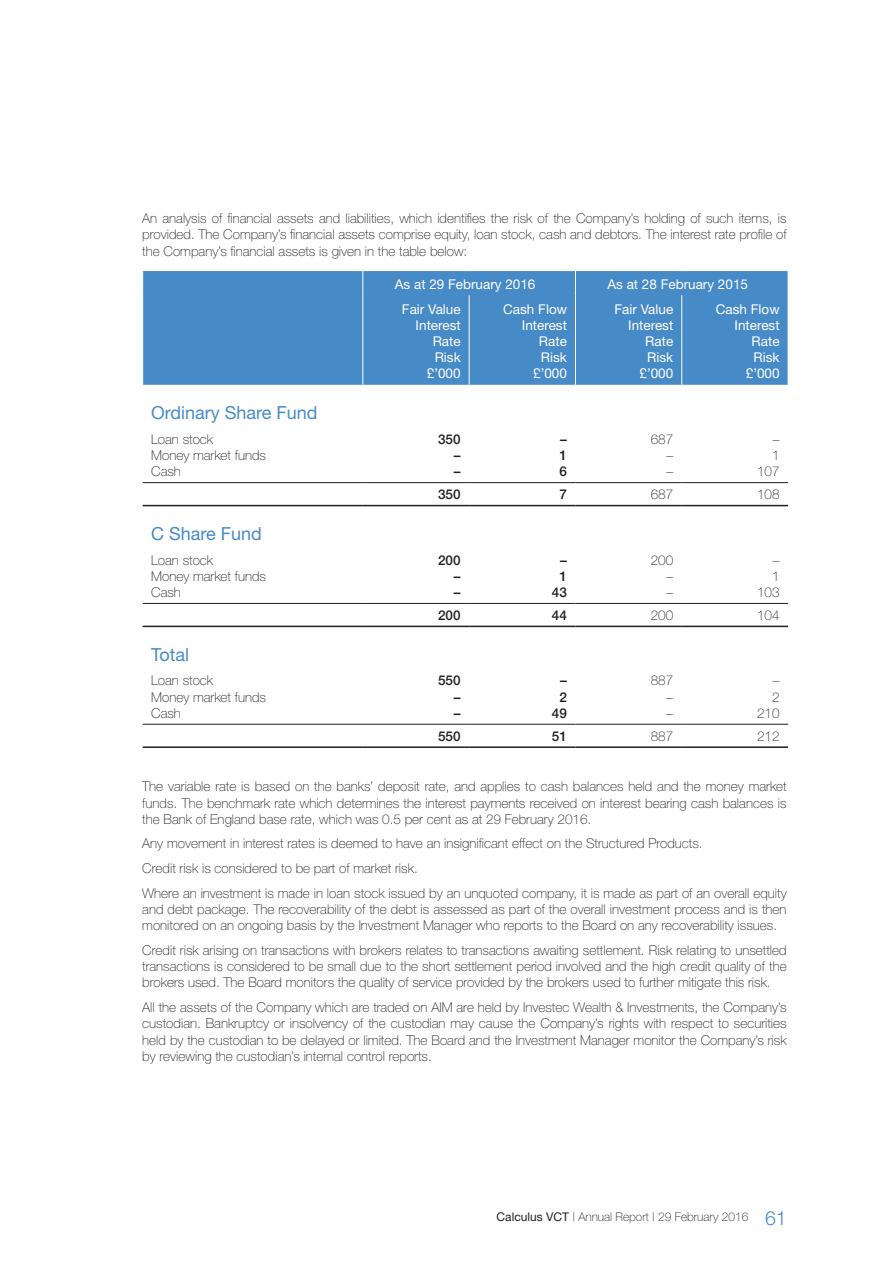
<style>
.page{position:relative;width:893px;height:1263px;background:#fff}
.page>*{position:absolute;margin:0;border:0;box-sizing:border-box;transform-origin:0 0}
.t1{font:18px "Helvetica Neue";color:#478ac8}
.t2{font:100 13.5px/16.2px "Helvetica Neue";color:#231f20;text-align:justify}
.t3{font:13.5px/16.2px "Helvetica Neue";color:#fff;text-align:right}
.t4{font:500 13.5px "Helvetica Neue";color:#231f20}
.t5{font:100 12px "Helvetica Neue";color:#231f20}
.s1{font-weight:400}
.s2{font-weight:300;font-size:19.5px;color:#478ac8}
</style>
<div class="page">
<div style="left:143px;top:271px;width:645px;height:114px;background:#478ac8"></div>
<svg style="left:575px;top:271px;width:1px;height:24px"></svg>
<hr style="left:469px;top:295px;width:1px;height:90px;background:#fff">
<hr style="left:575px;top:295px;width:1px;height:90px;background:#fff">
<hr style="left:681px;top:295px;width:1px;height:90px;background:#fff">
<svg style="left:142px;top:271px;width:1px;height:24px"></svg>
<svg style="left:362px;top:271px;width:1px;height:24px"></svg>
<hr style="left:362px;top:295px;width:1px;height:90px;background:#fff">
<hr style="left:143px;top:505px;width:220px;height:1px;background:#231f20">
<hr style="left:363px;top:505px;width:106px;height:1px;background:#231f20">
<hr style="left:469px;top:505px;width:106px;height:1px;background:#231f20">
<hr style="left:575px;top:505px;width:107px;height:1px;background:#231f20">
<hr style="left:682px;top:505px;width:106px;height:1px;background:#231f20">
<hr style="left:143px;top:482px;width:220px;height:1px;background:#231f20">
<hr style="left:363px;top:482px;width:106px;height:1px;background:#231f20">
<hr style="left:469px;top:482px;width:106px;height:1px;background:#231f20">
<hr style="left:575px;top:482px;width:107px;height:1px;background:#231f20">
<hr style="left:682px;top:482px;width:106px;height:1px;background:#231f20">
<hr style="left:143px;top:746px;width:220px;height:2px;background:#231f20">
<hr style="left:363px;top:746px;width:106px;height:2px;background:#231f20">
<hr style="left:469px;top:746px;width:106px;height:2px;background:#231f20">
<hr style="left:575px;top:746px;width:107px;height:2px;background:#231f20">
<hr style="left:682px;top:746px;width:106px;height:2px;background:#231f20">
<hr style="left:143px;top:724px;width:220px;height:1px;background:#231f20">
<hr style="left:363px;top:724px;width:106px;height:1px;background:#231f20">
<hr style="left:469px;top:724px;width:106px;height:1px;background:#231f20">
<hr style="left:575px;top:724px;width:107px;height:1px;background:#231f20">
<hr style="left:682px;top:724px;width:106px;height:1px;background:#231f20">
<hr style="left:143px;top:626px;width:220px;height:1px;background:#231f20">
<hr style="left:363px;top:626px;width:106px;height:1px;background:#231f20">
<hr style="left:469px;top:626px;width:106px;height:1px;background:#231f20">
<hr style="left:575px;top:626px;width:107px;height:1px;background:#231f20">
<hr style="left:682px;top:626px;width:106px;height:1px;background:#231f20">
<hr style="left:143px;top:603px;width:220px;height:1px;background:#231f20">
<hr style="left:363px;top:603px;width:106px;height:1px;background:#231f20">
<hr style="left:469px;top:603px;width:106px;height:1px;background:#231f20">
<hr style="left:575px;top:603px;width:107px;height:1px;background:#231f20">
<hr style="left:682px;top:603px;width:106px;height:1px;background:#231f20">
<p class="t2" style="left:142px;top:210px;width:646px">An analysis of financial assets and liabilities, which identifies the risk of the Company’s holding of such items, is provided. The Company’s financial assets comprise equity, loan stock, cash and debtors. The interest rate profile of the Company’s financial assets is given in the table below:</p>
<p class="t3" style="left:395px;top:276px;width:142px">As at 29 February 2016</p>
<p class="t3" style="left:607px;top:276px;width:142px">As at 28 February 2015</p>
<p class="t3" style="left:402px;top:300px;width:60px">Fair Value<br>Interest<br>Rate<br>Risk £’000</p>
<p class="t3" style="left:503px;top:300px;width:65px">Cash Flow<br>Interest<br>Rate<br>Risk<br>£’000</p>
<p class="t3" style="left:614px;top:300px;width:60px">Fair Value<br>Interest<br>Rate<br>Risk £’000</p>
<p class="t3" style="left:716px;top:300px;width:65px">Cash Flow<br>Interest<br>Rate<br>Risk<br>£’000</p>
<h1 class="t1" style="left:151px;top:402px;width:168px">Ordinary Share Fund</h1>
<p class="t2" style="left:151px;top:431px;width:64px">Loan stock</p>
<p class="t4" style="left:438px;top:431px;width:24px">350</p>
<p class="t4" style="left:560px;top:431px;width:8px">–</p>
<p class="t2" style="left:651px;top:431px;width:24px">687</p>
<p class="t2" style="left:773px;top:431px;width:8px">–</p>
<p class="t2" style="left:151px;top:447px;width:116px">Money market funds</p>
<p class="t4" style="left:454px;top:447px;width:8px">–</p>
<p class="t4" style="left:559px;top:447px;width:9px">1</p>
<p class="t2" style="left:666px;top:447px;width:8px">–</p>
<p class="t2" style="left:772px;top:447px;width:9px">1</p>
<p class="t2" style="left:151px;top:463px;width:31px">Cash</p>
<p class="t4" style="left:454px;top:463px;width:8px">–</p>
<p class="t4" style="left:559px;top:463px;width:9px">6</p>
<p class="t2" style="left:666px;top:463px;width:8px">–</p>
<p class="t2" style="left:757px;top:463px;width:24px">107</p>
<p class="t4" style="left:438px;top:486px;width:24px">350</p>
<p class="t4" style="left:559px;top:486px;width:9px">7</p>
<p class="t2" style="left:651px;top:486px;width:24px">687</p>
<p class="t2" style="left:757px;top:486px;width:24px">108</p>
<h1 class="t1" style="left:151px;top:523px;width:112px">C Share Fund</h1>
<p class="t2" style="left:151px;top:552px;width:64px">Loan stock</p>
<p class="t4" style="left:438px;top:552px;width:24px">200</p>
<p class="t4" style="left:560px;top:552px;width:8px">–</p>
<p class="t2" style="left:651px;top:552px;width:24px">200</p>
<p class="t2" style="left:773px;top:552px;width:8px">–</p>
<p class="t2" style="left:151px;top:568px;width:116px">Money market funds</p>
<p class="t4" style="left:454px;top:568px;width:8px">–</p>
<p class="t4" style="left:559px;top:568px;width:9px">1</p>
<p class="t2" style="left:666px;top:568px;width:8px">–</p>
<p class="t2" style="left:772px;top:568px;width:9px">1</p>
<p class="t2" style="left:151px;top:584px;width:31px">Cash</p>
<p class="t4" style="left:454px;top:584px;width:8px">–</p>
<p class="t4" style="left:552px;top:584px;width:17px">43</p>
<p class="t2" style="left:666px;top:584px;width:8px">–</p>
<p class="t2" style="left:757px;top:584px;width:24px">103</p>
<p class="t4" style="left:438px;top:607px;width:24px">200</p>
<p class="t4" style="left:552px;top:607px;width:17px">44</p>
<p class="t2" style="left:651px;top:607px;width:24px">200</p>
<p class="t2" style="left:757px;top:607px;width:24px">104</p>
<h1 class="t1" style="left:151px;top:644px;width:40px">Total</h1>
<p class="t2" style="left:151px;top:672px;width:64px">Loan stock</p>
<p class="t4" style="left:438px;top:673px;width:24px">550</p>
<p class="t4" style="left:560px;top:673px;width:8px">–</p>
<p class="t2" style="left:651px;top:672px;width:24px">887</p>
<p class="t2" style="left:773px;top:672px;width:8px">–</p>
<p class="t2" style="left:151px;top:689px;width:116px">Money market funds</p>
<p class="t4" style="left:454px;top:689px;width:8px">–</p>
<p class="t4" style="left:559px;top:689px;width:9px">2</p>
<p class="t2" style="left:666px;top:689px;width:8px">–</p>
<p class="t2" style="left:772px;top:689px;width:9px">2</p>
<p class="t2" style="left:151px;top:705px;width:31px">Cash</p>
<p class="t4" style="left:454px;top:705px;width:8px">–</p>
<p class="t4" style="left:552px;top:705px;width:17px">49</p>
<p class="t2" style="left:666px;top:705px;width:8px">–</p>
<p class="t2" style="left:757px;top:705px;width:24px">210</p>
<p class="t4" style="left:438px;top:728px;width:24px">550</p>
<p class="t4" style="left:552px;top:728px;width:17px">51</p>
<p class="t2" style="left:651px;top:728px;width:24px">887</p>
<p class="t2" style="left:757px;top:728px;width:24px">212</p>
<p class="t2" style="left:142px;top:778px;width:646px">The variable rate is based on the banks’ deposit rate, and applies to cash balances held and the money market funds. The benchmark rate which determines the interest payments received on interest bearing cash balances is the Bank of England base rate, which was 0.5 per cent as at 29 February 2016.</p>
<p class="t2" style="left:142px;top:831px;width:646px;line-height:24.8px;text-align:left">Any movement in interest rates is deemed to have an insignificant effect on the Structured Products.<br>Credit risk is considered to be part of market risk.<br>Where an investment is made in loan stock issued by an unquoted company, it is made as part of an overall equity</p>
<p class="t2" style="left:142px;top:901px;width:646px">and debt package. The recoverability of the debt is assessed as part of the overall investment process and is then monitored on an ongoing basis by the Investment Manager who reports to the Board on any recoverability issues.</p>
<p class="t2" style="left:142px;top:942px;width:646px">Credit risk arising on transactions with brokers relates to transactions awaiting settlement. Risk relating to unsettled transactions is considered to be small due to the short settlement period involved and the high credit quality of the brokers used. The Board monitors the quality of service provided by the brokers used to further mitigate this risk.</p>
<p class="t2" style="left:142px;top:999px;width:646px">All the assets of the Company which are traded on AIM are held by Investec Wealth &amp; Investments, the Company’s custodian. Bankruptcy or insolvency of the custodian may cause the Company’s rights with respect to securities held by the custodian to be delayed or limited. The Board and the Investment Manager monitor the Company’s risk by reviewing the custodian’s internal control reports.</p>
<p class="t5" style="left:497px;top:1210px;width:292px"><span class="s1">Calculus VCT</span> | Annual Report | 29 February 2016 <span class="s2">61</span></p>
</div>
